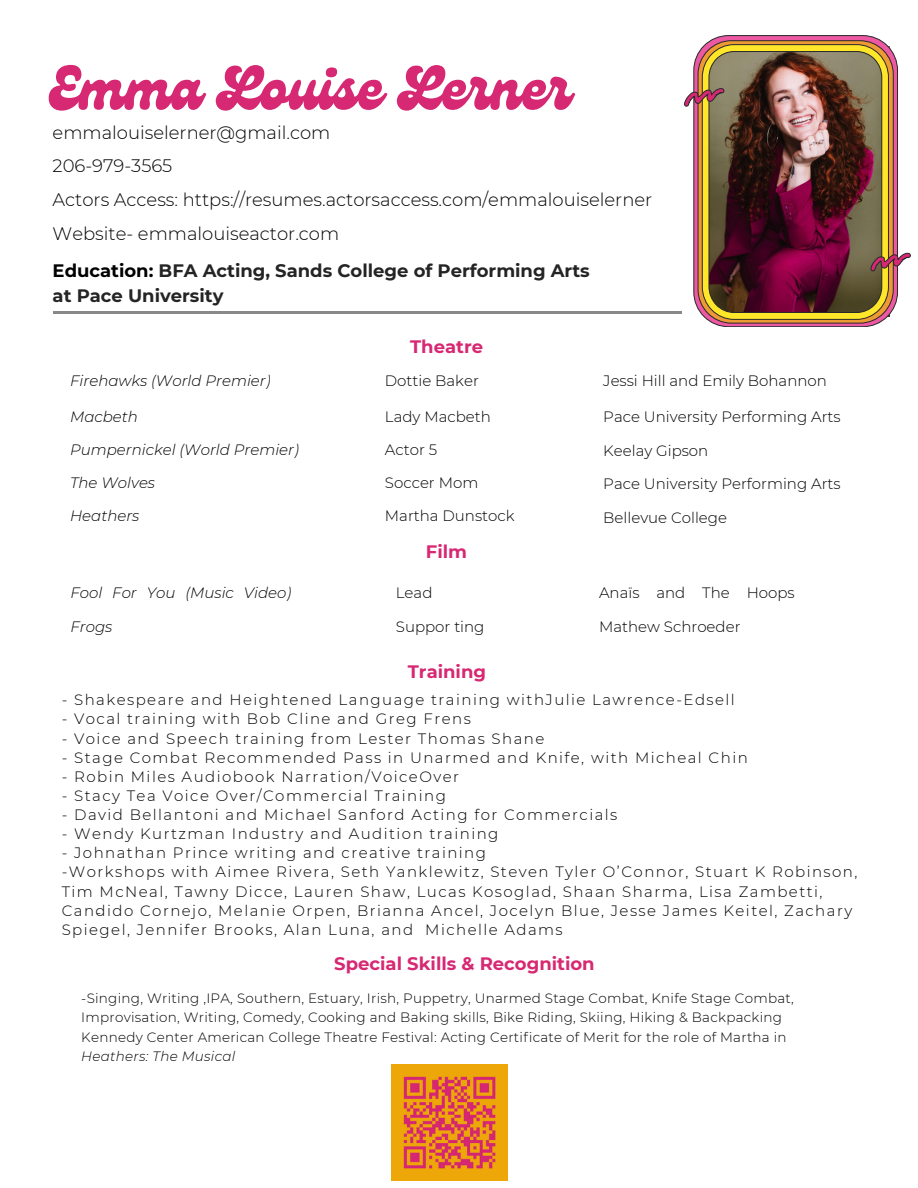
<style>
.page{position:relative;width:918px;height:1188px;background:#fff}
.page>*{position:absolute;margin:0;border:0;box-sizing:border-box;transform-origin:0 0}
.t1{font:60.3px "Genty";color:#d72873}
.t2{font:300 18px/33.8px "Montserrat";color:#000}
.t3{font:700 18px/24.8px "Montserrat";color:#242424}
.t4{font:700 18px "Montserrat";color:#d72873}
.t5{font:700 18px "Montserrat";color:#d72874}
.t6{font:300 15px/19.2px "Montserrat";letter-spacing:.095em;color:#000}
.t7{font:300 15px/32.7px "Montserrat";color:#000}
.t8{font:italic 300 15px/32.7px "Montserrat";color:#000}
.t9{font:300 13.5px/19.2px "Montserrat";letter-spacing:.02em;color:#000}
.s1{color:#000}
.s2{font-style:italic}
</style>
<div class="page">
<hr style="left:53px;top:312px;width:629px;height:1px;background:#888">
<img style="left:392px;top:1064px;width:116px;height:116px">
<svg style="left:694px;top:35px;width:204px;height:292px"></svg>
<svg style="left:698px;top:40px;width:195px;height:283px;background:#ce884b"></svg>
<img style="left:702px;top:44px;width:187px;height:276px">
<svg style="left:684px;top:86px;width:40px;height:22px"></svg>
<svg style="left:870px;top:251px;width:40px;height:22px"></svg>
<h4 class="t1" style="left:48px;top:54px;width:525px">Emma Louise Lerner</h4>
<h3 class="t2" style="left:53px;top:115px;width:601px">emmalouiselerner@gmail.com<br>206-979-3565<br>Actors Access: https://resumes.actorsaccess.com/emmalouiselerner Website- emmalouiseactor.com</h3>
<h4 class="t3" style="left:53px;top:258px;width:539px"><span class="s1">Education:</span> BFA Acting, Sands College of Performing Arts at Pace University</h4>
<h4 class="t8" style="left:70px;top:364px;width:202px">Firehawks (World Premier)</h4>
<h4 class="t8" style="left:70px;top:400px;width:230px">Macbeth<br>Pumpernickel (World Premier)</h4>
<h4 class="t8" style="left:70px;top:467px;width:87px">The Wolves<br>Heathers</h4>
<h4 class="t8" style="left:70px;top:576px;width:222px">Fool For You (Music Video)</h4>
<h4 class="t8" style="left:70px;top:610px;width:44px">Frogs</h4>
<h4 class="t5" style="left:410px;top:335px;width:74px">Theatre</h4>
<h2 class="t7" style="left:385px;top:364px;width:96px">Dottie Baker</h2>
<h2 class="t7" style="left:385px;top:400px;width:107px">Lady Macbeth<br>Actor 5</h2>
<h2 class="t7" style="left:385px;top:467px;width:131px">Soccer Mom<br>Martha Dunstock</h2>
<h4 class="t5" style="left:426px;top:541px;width:43px">Film</h4>
<h4 class="t6" style="left:396px;top:583px;width:38px">Lead</h4>
<h4 class="t7" style="left:396px;top:610px;width:90px">Suppor ting</h4>
<h2 class="t5" style="left:408px;top:660px;width:80px">Training</h2>
<h2 class="t7" style="left:603px;top:364px;width:225px">Jessi Hill and Emily Bohannon</h2>
<h2 class="t7" style="left:603px;top:400px;width:239px">Pace University Performing Arts</h2>
<h2 class="t7" style="left:603px;top:434px;width:107px">Keelay Gipson</h2>
<h2 class="t7" style="left:603px;top:468px;width:239px">Pace University Performing Arts</h2>
<h2 class="t7" style="left:603px;top:501px;width:125px">Bellevue College</h2>
<p class="t7" style="left:599px;top:576px;width:197px">Anaïs and The Hoops</p>
<p class="t7" style="left:599px;top:610px;width:143px">Mathew Schroeder</p>
<p class="t6" style="left:62px;top:690px;width:675px">- Shakespeare and Heightened Language training withJulie Lawrence-Edsell</p>
<p class="t6" style="left:62px;top:710px;width:411px">- Vocal training with Bob Cline and Greg Frens</p>
<p class="t6" style="left:62px;top:729px;width:484px">- Voice and Speech training from Lester Thomas Shane</p>
<p class="t6" style="left:62px;top:748px;width:688px">- Stage Combat Recommended Pass in Unarmed and Knife, with Micheal Chin</p>
<p class="t6" style="left:62px;top:767px;width:399px">- Robin Miles Audiobook Narration/VoiceOver</p>
<p class="t6" style="left:62px;top:786px;width:386px">- Stacy Tea Voice Over/Commercial Training</p>
<p class="t6" style="left:62px;top:805px;width:557px">- David Bellantoni and Michael Sanford Acting for Commercials</p>
<p class="t6" style="left:62px;top:824px;width:438px">- Wendy Kurtzman Industry and Audition training</p>
<p class="t6" style="left:62px;top:843px;width:797px">- Johnathan Prince writing and creative training<br>-Workshops with Aimee Rivera, Seth Yanklewitz, Steven Tyler O’Connor, Stuart K Robinson, Tim McNeal, Tawny Dicce, Lauren Shaw, Lucas Kosoglad, Shaan Sharma, Lisa Zambetti, Candido Cornejo, Melanie Orpen, Brianna Ancel, Jocelyn Blue, Jesse James Keitel, Zachary Spiegel, Jennifer Brooks, Alan Luna, and Michelle Adams</p>
<p class="t9" style="left:96px;top:902px;width:7px">-</p>
<p class="t4" style="left:334px;top:952px;width:262px">Special Skills &amp; Recognition</p>
<h2 class="t9" style="left:81px;top:989px;width:714px">-Singing, Writing ,IPA, Southern, Estuary, Irish, Puppetry, Unarmed Stage Combat, Knife Stage Combat,<br>Improvisation, Writing, Comedy, Cooking and Baking skills, Bike Riding, Skiing, Hiking &amp; Backpacking</h2>
<h2 class="t9" style="left:81px;top:1027px;width:707px">Kennedy Center American College Theatre Festival: Acting Certificate of Merit for the role of Martha in<br><span class="s2">Heathers: The Musical</span></h2>
</div>
